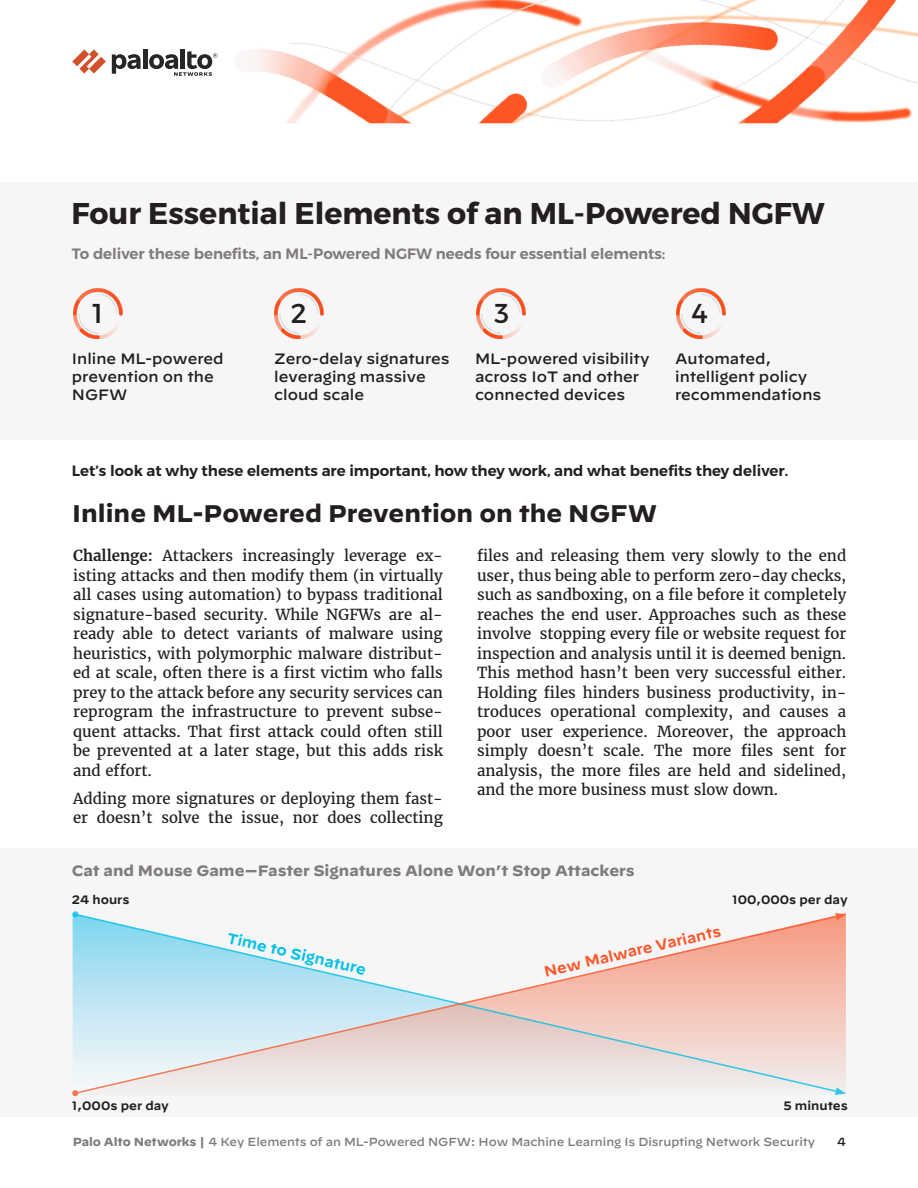
<style>
.page{position:relative;width:918px;height:1188px;background:#fff}
.page>*{position:absolute;margin:0;border:0;box-sizing:border-box;transform-origin:0 0}
.t1{font:700 30px "Montserrat";color:#231f20}
.t2{font:27.3px "Montserrat";color:#231f20}
.t3{font:700 24px "Decimal";color:#231f20}
.t4{font:15px/19.5px "Merriweather";color:#231f20;text-align:justify}
.t5{font:500 15px/18px "Decimal";color:#231f20}
.t6{font:600 15px "Montserrat";color:#231f20}
.t7{font:600 15px "Montserrat";color:#807c7b}
.t8{font:700 15px "Decimal";color:#807c7b}
.t9{font:600 15px "Decimal";color:#fa582d}
.t10{font:600 15px "Decimal";color:#00c0e8}
.t11{font:600 12.15px "Decimal";color:#231f20}
.t12{font:500 11.7px "Decimal";letter-spacing:-.005em;color:#807c7b}
.t13{font:500 11.7px "Decimal";color:#231f20}
.s1{font-weight:700}
</style>
<div class="page">
<div style="left:0;top:183px;width:918px;height:257px;background:#f6f6f6"></div>
<div style="left:0;top:848px;width:918px;height:269px;background:#f6f6f6"></div>
<img style="left:235px;top:0;width:683px;height:123px">
<svg style="left:72px;top:50px;width:34px;height:24px"></svg>
<hr style="left:143px;top:49px;width:4px;height:20px;background:#262626">
<svg style="left:112px;top:54px;width:29px;height:20px"></svg>
<hr style="left:181px;top:49px;width:4px;height:20px;background:#262626">
<svg style="left:149px;top:51px;width:69px;height:25px"></svg>
<img style="left:73px;top:289px;width:50px;height:49px">
<img style="left:274px;top:289px;width:50px;height:49px">
<img style="left:476px;top:289px;width:50px;height:49px">
<img style="left:676px;top:289px;width:50px;height:49px">
<svg style="left:840px;top:1087px;width:6px;height:8px"></svg>
<svg style="left:72px;top:911px;width:6px;height:6px"></svg>
<svg style="left:73px;top:914px;width:767px;height:181px"></svg>
<svg style="left:72px;top:1090px;width:6px;height:6px"></svg>
<svg style="left:835px;top:913px;width:11px;height:7px"></svg>
<p class="t1" style="left:71px;top:195px;width:755px">Four Essential Elements of an ML-Powered NGFW</p>
<p class="t7" style="left:72px;top:244px;width:595px">To deliver these benefits, an ML-Powered NGFW needs four essential elements:</p>
<p class="t2" style="left:92px;top:297px;width:12px">1</p>
<p class="t2" style="left:291px;top:297px;width:18px">2</p>
<p class="t2" style="left:494px;top:297px;width:16px">3</p>
<p class="t2" style="left:692px;top:297px;width:18px">4</p>
<p class="t5" style="left:72px;top:348px;width:153px">Inline ML-powered prevention on the<br>NGFW</p>
<p class="t5" style="left:274px;top:348px;width:177px">Zero-delay signatures leveraging massive cloud scale</p>
<p class="t5" style="left:475px;top:348px;width:176px">ML-powered visibility across IoT and other connected devices</p>
<p class="t5" style="left:675px;top:348px;width:148px">Automated, intelligent policy recommendations</p>
<p class="t6" style="left:72px;top:461px;width:718px">Let’s look at why these elements are important, how they work, and what benefits they deliver.</p>
<p class="t3" style="left:72px;top:500px;width:587px">Inline ML-Powered Prevention on the NGFW</p>
<p class="t4" style="left:73px;top:546px;width:371px"><span class="s1">Challenge:</span> Attackers increasingly leverage ex&shy;isting attacks and then modify them (in virtually all cases using automation) to bypass traditional signature-based security. While NGFWs are al&shy;ready able to detect variants of malware using heuristics, with polymorphic malware distribut&shy;ed at scale, often there is a first victim who falls prey to the attack before any security services can reprogram the infrastructure to prevent subse&shy;quent attacks. That first attack could often still be prevented at a later stage, but this adds risk and effort.</p>
<p class="t4" style="left:73px;top:789px;width:371px">Adding more signatures or deploying them fast&shy;er doesn’t solve the issue, nor does collecting</p>
<p class="t4" style="left:477px;top:546px;width:371px">files and releasing them very slowly to the end user, thus being able to perform zero-day checks, such as sandboxing, on a file before it completely reaches the end user. Approaches such as these involve stopping every file or website request for inspection and analysis until it is deemed benign.<br>This method hasn’t been very successful either.<br>Holding files hinders business productivity, in&shy;troduces operational complexity, and causes a poor user experience. Moreover, the approach simply doesn’t scale. The more files sent for analysis, the more files are held and sidelined, and the more business must slow down.</p>
<p class="t8" style="left:72px;top:862px;width:564px">Cat and Mouse Game—Faster Signatures Alone Won’t Stop Attackers</p>
<p class="t11" style="left:72px;top:889px;width:59px">24 hours</p>
<p class="t11" style="left:732px;top:889px;width:117px">100,000s per day</p>
<p class="t11" style="left:72px;top:1094px;width:98px">1,000s per day</p>
<p class="t10" style="left:230px;top:924px;width:144px;rotate:13deg">Time to Signature</p>
<p class="t9" style="left:541px;top:958px;width:183px;rotate:-13deg">New Malware Variants</p>
<p class="t11" style="left:783px;top:1094px;width:66px">5 minutes</p>
<p class="t12" style="left:73px;top:1131px;width:744px"><span class="s1">Palo Alto Networks |</span> 4 Key Elements of an ML-Powered NGFW: How Machine Learning Is Disrupting Network Security</p>
<p class="t13" style="left:837px;top:1131px;width:10px">4</p>
</div>
